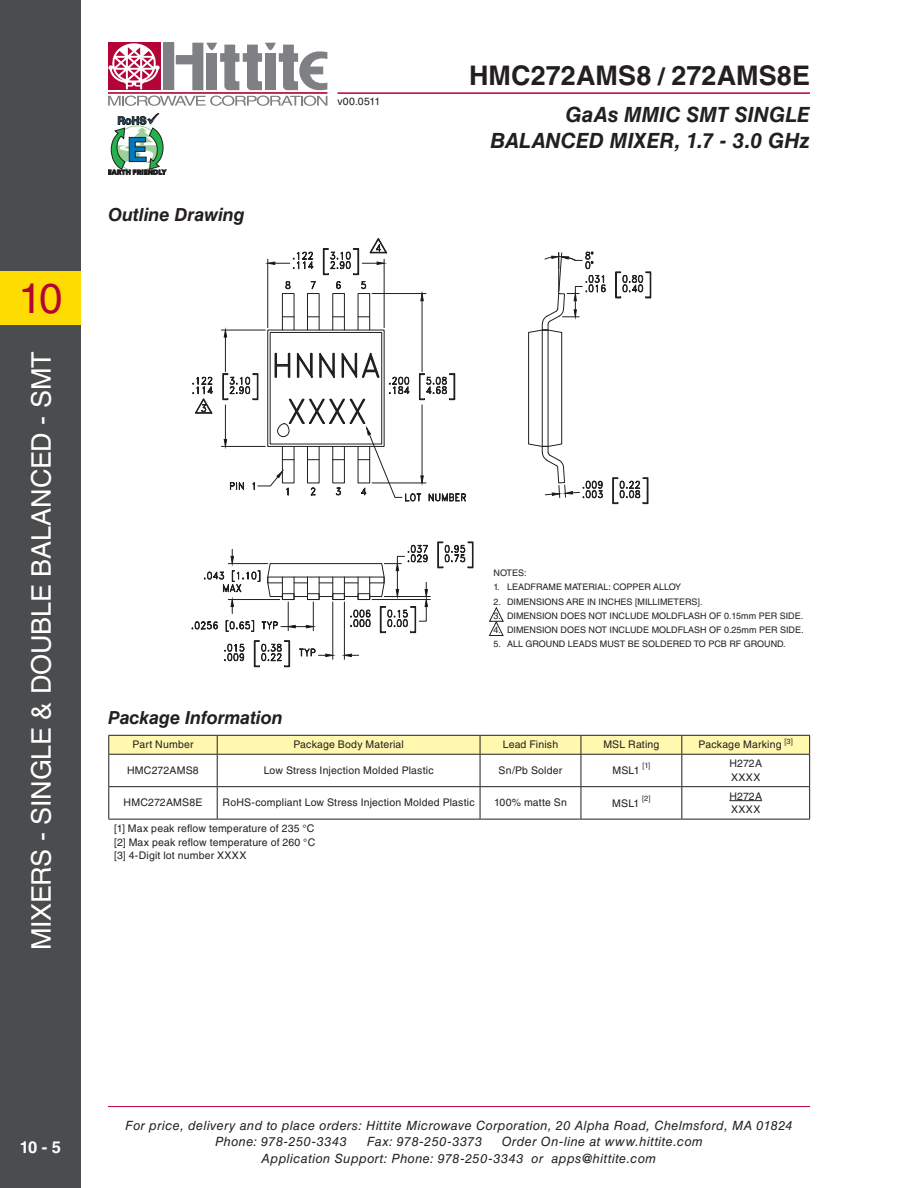
<style>
.page{position:relative;width:918px;height:1188px;background:#fff}
.page>*{position:absolute;margin:0;border:0;box-sizing:border-box;transform-origin:0 0}
.t1{font:42px "Helvetica LT Std";color:#b30437}
.t2{font:27px "Helvetica LT Std";letter-spacing:-.01em;color:#fff}
.t3{font:700 27px "Helvetica LT Std";letter-spacing:.005em;color:#231f20}
.t4{font:italic 700 21px/25.2px "Helvetica LT Std";letter-spacing:.005em;color:#231f20;text-align:right}
.t5{font:italic 700 18px "Helvetica LT Std";letter-spacing:-.005em;color:#231f20}
.t6{font:700 16.5px "Helvetica LT Std";color:#fff}
.t7{font:italic 12.75px/16.5px "Helvetica LT Std";letter-spacing:.035em;color:#231f20}
.t8{font:10.5px/13.5px "Helvetica LT Std";letter-spacing:.02em;color:#231f20}
.t9{font:9px "Helvetica LT Std";color:#231f20}
.t10{font:7.5px "Helvetica LT Std";color:#231f20}
.s1{font-size:24px}
</style>
<div class="page">
<hr style="left:108px;top:1106px;width:702px;height:1px;background:#b30437">
<hr style="left:338px;top:92px;width:472px;height:2px;background:#b30437">
<div style="left:163px;top:43px;width:11px;height:47px;background:#7e8083"></div>
<div style="left:108px;top:43px;width:52px;height:47px;background:#b30437"></div>
<hr style="left:108px;top:92px;width:219px;height:2px;background:#b30437">
<svg style="left:176px;top:43px;width:151px;height:47px"></svg>
<svg style="left:108px;top:96px;width:219px;height:10px"></svg>
<svg style="left:108px;top:43px;width:52px;height:46px"></svg>
<svg style="left:108px;top:113px;width:58px;height:62px"></svg>
<div style="left:0;top:0;width:81px;height:1188px;background:#4b4c4d"></div>
<div style="left:0;top:271px;width:81px;height:54px;background:#ffdc01"></div>
<svg style="left:488px;top:607px;width:16px;height:29px"></svg>
<svg style="left:108px;top:735px;width:702px;height:19px;background:#f0e9a5"></svg>
<hr style="left:108px;top:754px;width:109px;height:1px;background:#231f20">
<hr style="left:108px;top:755px;width:1px;height:31px;background:#231f20">
<hr style="left:217px;top:754px;width:263px;height:1px;background:#231f20">
<hr style="left:217px;top:755px;width:1px;height:31px;background:#231f20">
<hr style="left:480px;top:754px;width:101px;height:1px;background:#231f20">
<hr style="left:480px;top:755px;width:1px;height:31px;background:#231f20">
<hr style="left:581px;top:754px;width:101px;height:1px;background:#231f20">
<hr style="left:581px;top:755px;width:1px;height:31px;background:#231f20">
<hr style="left:682px;top:754px;width:128px;height:1px;background:#231f20">
<hr style="left:681px;top:755px;width:1px;height:31px;background:#231f20">
<hr style="left:809px;top:755px;width:1px;height:31px;background:#231f20">
<hr style="left:108px;top:786px;width:109px;height:1px;background:#231f20">
<hr style="left:108px;top:787px;width:1px;height:32px;background:#231f20">
<hr style="left:217px;top:786px;width:263px;height:1px;background:#231f20">
<hr style="left:217px;top:787px;width:1px;height:32px;background:#231f20">
<hr style="left:480px;top:786px;width:101px;height:1px;background:#231f20">
<hr style="left:480px;top:787px;width:1px;height:32px;background:#231f20">
<hr style="left:581px;top:786px;width:101px;height:1px;background:#231f20">
<hr style="left:581px;top:787px;width:1px;height:32px;background:#231f20">
<hr style="left:682px;top:786px;width:128px;height:1px;background:#231f20">
<hr style="left:681px;top:787px;width:1px;height:32px;background:#231f20">
<hr style="left:809px;top:787px;width:1px;height:32px;background:#231f20">
<hr style="left:108px;top:819px;width:109px;height:1px;background:#231f20">
<hr style="left:217px;top:819px;width:263px;height:1px;background:#231f20">
<hr style="left:480px;top:819px;width:101px;height:1px;background:#231f20">
<hr style="left:581px;top:819px;width:101px;height:1px;background:#231f20">
<hr style="left:682px;top:819px;width:128px;height:1px;background:#231f20">
<hr style="left:729px;top:800px;width:33px;height:1px;background:#231f20">
<hr style="left:267px;top:259px;width:1px;height:69px;background:#231f20">
<hr style="left:384px;top:259px;width:1px;height:69px;background:#231f20">
<svg style="left:267px;top:251px;width:47px;height:18px"></svg>
<div style="left:270px;top:332px;width:112px;height:112px;border:1px solid #231f20"></div>
<hr style="left:372px;top:293px;width:54px;height:1px;background:#231f20">
<hr style="left:422px;top:301px;width:1px;height:71px;background:#231f20">
<svg style="left:420px;top:294px;width:4px;height:8px"></svg>
<svg style="left:612px;top:477px;width:37px;height:27px"></svg>
<svg style="left:615px;top:271px;width:37px;height:28px"></svg>
<svg style="left:528px;top:251px;width:78px;height:248px"></svg>
<hr style="left:221px;top:446px;width:44px;height:1px;background:#231f20">
<hr style="left:221px;top:330px;width:44px;height:1px;background:#231f20">
<hr style="left:225px;top:337px;width:1px;height:35px;background:#231f20">
<svg style="left:223px;top:329px;width:4px;height:9px"></svg>
<div style="left:358px;top:293px;width:12px;height:37px;border:1px solid #231f20"></div>
<svg style="left:358px;top:316px;width:12px;height:1px"></svg>
<div style="left:282px;top:293px;width:12px;height:37px;border:1px solid #231f20"></div>
<div style="left:307px;top:293px;width:13px;height:37px;border:1px solid #231f20"></div>
<div style="left:332px;top:293px;width:13px;height:37px;border:1px solid #231f20"></div>
<svg style="left:282px;top:316px;width:12px;height:1px"></svg>
<svg style="left:307px;top:316px;width:12px;height:1px"></svg>
<svg style="left:285px;top:281px;width:6px;height:9px"></svg>
<svg style="left:310px;top:281px;width:6px;height:9px"></svg>
<svg style="left:323px;top:238px;width:65px;height:52px"></svg>
<svg style="left:192px;top:376px;width:21px;height:38px"></svg>
<svg style="left:222px;top:348px;width:245px;height:154px"></svg>
<hr style="left:384px;top:596px;width:46px;height:1px;background:#231f20">
<hr style="left:372px;top:599px;width:58px;height:1px;background:#231f20">
<hr style="left:344px;top:602px;width:1px;height:57px;background:#231f20">
<hr style="left:332px;top:602px;width:1px;height:57px;background:#231f20">
<svg style="left:344px;top:653px;width:15px;height:4px"></svg>
<svg style="left:224px;top:643px;width:21px;height:19px"></svg>
<svg style="left:253px;top:640px;width:37px;height:27px"></svg>
<svg style="left:299px;top:648px;width:35px;height:9px"></svg>
<svg style="left:191px;top:544px;width:237px;height:89px"></svg>
<svg style="left:437px;top:541px;width:37px;height:28px"></svg>
<h1 class="t1" style="left:18px;top:274px;width:46px">10</h1>
<h2 class="t2" style="left:26px;top:950px;width:600px;rotate:-90deg">MIXERS - SINGLE &amp; DOUBLE BALANCED - SMT</h2>
<h3 class="t5" style="left:108px;top:204px;width:138px">Outline Drawing</h3>
<p class="t8" style="left:337px;top:95px;width:44px">v00.0511</p>
<h2 class="t3" style="left:469px;top:59px;width:342px">HMC272AMS8 <span class="s1">/</span> 272AMS8E</h2>
<h3 class="t4" style="left:490px;top:102px;width:321px">GaAs MMIC SMT SINGLE<br>BALANCED MIXER, 1.7 - 3.0 GHz</h3>
<h3 class="t5" style="left:108px;top:706px;width:176px">Package Information</h3>
<p class="t9" style="left:494px;top:568px;width:35px">NOTES:</p>
<p class="t9" style="left:494px;top:582px;width:189px">1. LEADFRAME MATERIAL: COPPER ALLOY</p>
<p class="t9" style="left:494px;top:596px;width:210px">2. DIMENSIONS ARE IN INCHES [MILLIMETERS].</p>
<p class="t9" style="left:494px;top:610px;width:311px">3. DIMENSION DOES NOT INCLUDE MOLDFLASH OF 0.15mm PER SIDE.</p>
<p class="t9" style="left:494px;top:625px;width:312px">4. DIMENSION DOES NOT INCLUDE MOLDFLASH OF 0.25mm PER SIDE.</p>
<p class="t9" style="left:494px;top:639px;width:294px">5. ALL GROUND LEADS MUST BE SOLDERED TO PCB RF GROUND.</p>
<p class="t8" style="left:133px;top:738px;width:62px">Part Number</p>
<p class="t8" style="left:293px;top:738px;width:112px">Package Body Material</p>
<p class="t8" style="left:503px;top:738px;width:57px">Lead Finish</p>
<p class="t8" style="left:603px;top:738px;width:58px">MSL Rating</p>
<p class="t8" style="left:699px;top:738px;width:96px">Package Marking <sup>[3]</sup></p>
<p class="t8" style="left:127px;top:763px;width:73px">HMC272AMS8</p>
<p class="t8" style="left:264px;top:763px;width:171px">Low Stress Injection Molded Plastic</p>
<p class="t8" style="left:499px;top:763px;width:65px">Sn/Pb Solder</p>
<p class="t8" style="left:612px;top:764px;width:29px">MSL1</p>
<p class="t10" style="left:642px;top:761px;width:9px">[1]</p>
<p class="t8" style="left:729px;top:757px;width:34px">H272A<br>XXXX</p>
<p class="t10" style="left:642px;top:794px;width:10px">[2]</p>
<p class="t8" style="left:729px;top:789px;width:34px">H272A<br>XXXX</p>
<p class="t8" style="left:124px;top:796px;width:80px">HMC272AMS8E</p>
<p class="t8" style="left:223px;top:796px;width:254px">RoHS-compliant Low Stress Injection Molded Plastic</p>
<p class="t8" style="left:494px;top:796px;width:74px">100% matte Sn</p>
<p class="t8" style="left:612px;top:796px;width:29px">MSL1</p>
<p class="t8" style="left:114px;top:822px;width:203px;text-align:justify">[1] Max peak reflow temperature of 235 °C [2] Max peak reflow temperature of 260 °C [3] 4-Digit lot number XXXX</p>
<h3 class="t6" style="left:20px;top:1138px;width:43px">10 - 5</h3>
<p class="t7" style="left:215px;top:1117px;width:579px;text-indent:-90px">For price, delivery and to place orders: Hittite Microwave Corporation, 20 Alpha Road, Chelmsford, MA 01824<br>Phone: 978-250-3343</p>
<p class="t7" style="left:262px;top:1133px;width:443px;text-indent:240px">Order On-line at www.hittite.com<br>Application Support: Phone: 978-250-3343 or apps@hittite.com</p>
<p class="t7" style="left:367px;top:1133px;width:117px">Fax: 978-250-3373</p>
</div>
